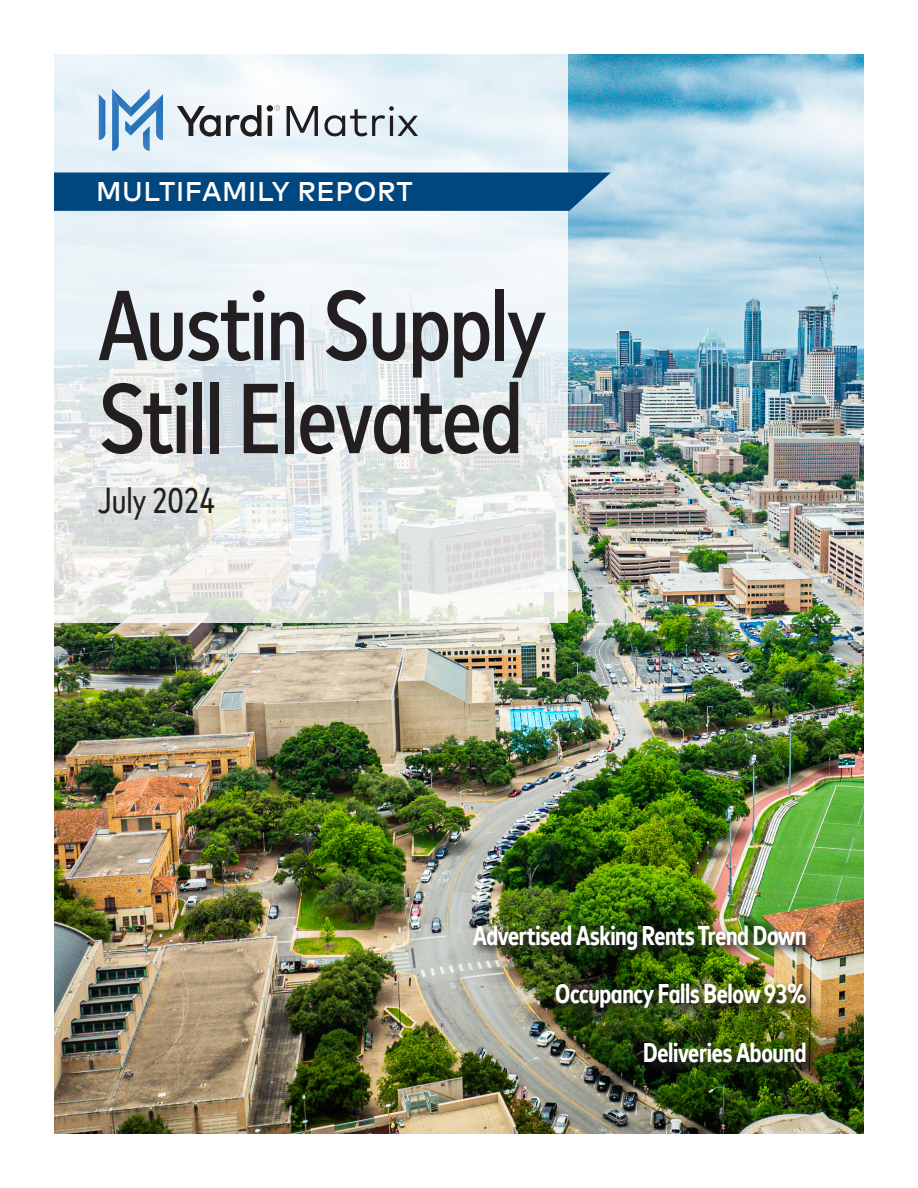
<style>
.page{position:relative;width:918px;height:1188px;background:#fff}
.page>*{position:absolute;margin:0;border:0;box-sizing:border-box;transform-origin:0 0}
.t1{font:500 condensed 99px/93px "Mark Offc Pro";letter-spacing:-.02em;color:#231f20}
.t2{font:condensed 36px "Mark Offc Pro";color:#231f20}
.t3{font:700 condensed 27px "Mark Offc Pro";letter-spacing:-.015em;color:#fff}
.Heading_1{font:500 27px "Mark Offc Pro";letter-spacing:.02em;color:#fff}
</style>
<div class="page">
<img style="left:54px;top:54px;width:810px;height:1080px">
<svg style="left:54px;top:54px;width:513px;height:569px"></svg>
<div style="left:54px;top:173px;width:557px;height:38px;background:#00467f"></div>
<img style="left:470px;top:923px;width:349px;height:152px">
<svg style="left:177px;top:105px;width:84px;height:32px"></svg>
<svg style="left:267px;top:105px;width:13px;height:31px"></svg>
<svg style="left:287px;top:106px;width:31px;height:30px"></svg>
<svg style="left:324px;top:106px;width:94px;height:30px;background:#b8c0c4"></svg>
<svg style="left:99px;top:94px;width:6px;height:46px"></svg>
<svg style="left:112px;top:89px;width:51px;height:62px;background:#95bcdd"></svg>
<p class="Heading_1" style="left:96px;top:171px;width:318px">MULTIFAMILY REPORT</p>
<p class="t1" style="left:98px;top:271px;width:449px">Austin Supply<br>Still Elevated</p>
<p class="t2" style="left:98px;top:474px;width:119px">July 2024</p>
<p class="t3" style="left:473px;top:915px;width:335px">Advertised Asking Rents Trend Down</p>
<p class="t3" style="left:555px;top:974px;width:253px">Occupancy Falls Below 93%</p>
<p class="t3" style="left:643px;top:1032px;width:165px">Deliveries Abound</p>
</div>
